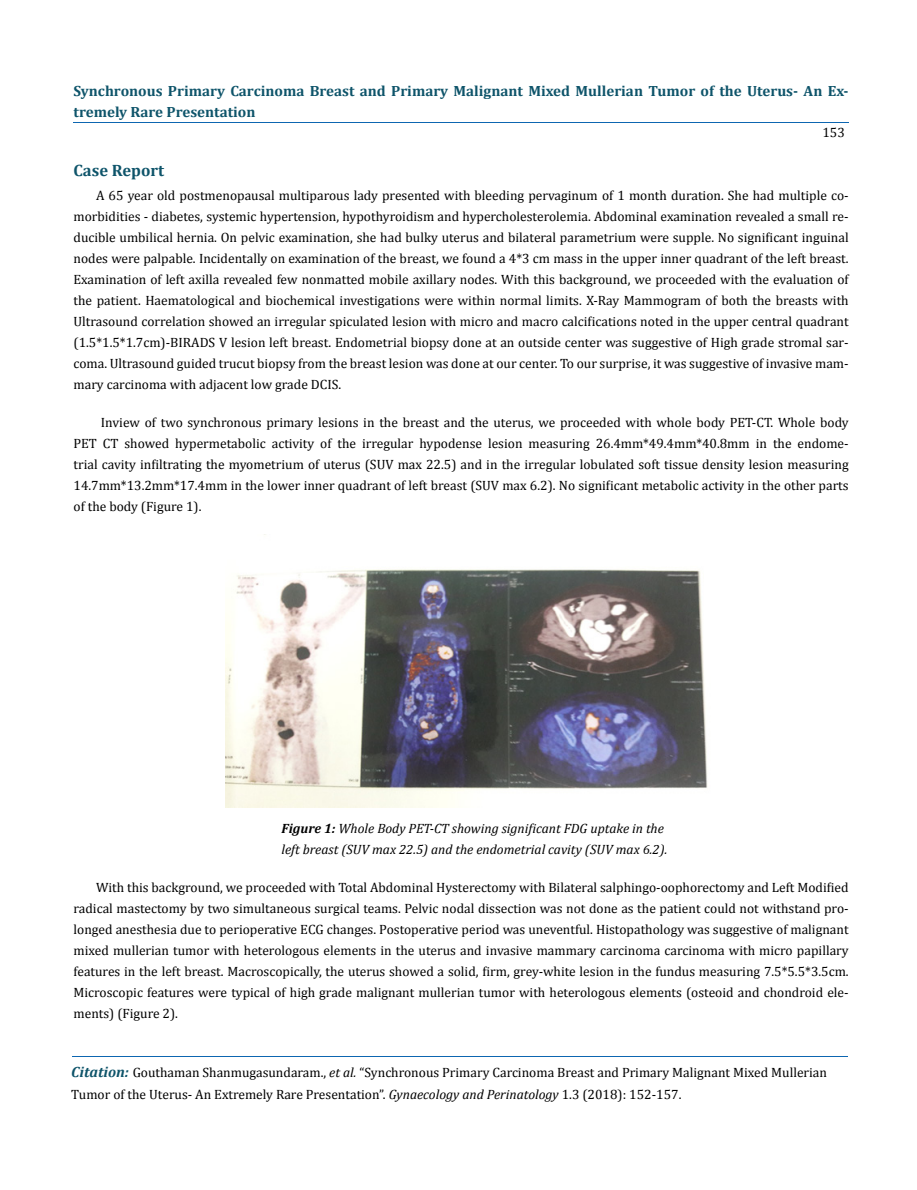
<style>
.page{position:relative;width:917px;height:1190px;background:#fff}
.page>*{position:absolute;margin:0;border:0;box-sizing:border-box;transform-origin:0 0}
.t1{font:700 16.5px "Cambria";color:#0e546a}
.t2{font:700 14.85px/21px "Cambria";color:#0e546a}
.t3{font:13.5px/21px "Cambria";color:#000;text-align:justify}
.t4{font:italic 13.5px/21px "Cambria";color:#000}
.s1{font-weight:700}
.s2{font-weight:700;font-style:italic;font-size:14.85px;color:#0e546a}
.s3{font-style:italic}
</style>
<div class="page">
<hr style="left:74px;top:123px;width:774px;height:1px;background:#0d66b1">
<hr style="left:72px;top:1056px;width:775px;height:1px;background:#0d66b1">
<img style="left:226px;top:534px;width:482px;height:273px">
<p class="t2" style="left:74px;top:80px;width:776px">Synchronous Primary Carcinoma Breast and Primary Malignant Mixed Mullerian Tumor of the Uterus- An Ex&shy;tremely Rare Presentation</p>
<p class="t3" style="left:822px;top:122px;width:24px">153</p>
<p class="t1" style="left:74px;top:160px;width:92px">Case Report</p>
<p class="t3" style="left:73px;top:185px;width:776px;text-indent:23px">A 65 year old postmenopausal multiparous lady presented with bleeding pervaginum of 1 month duration. She had multiple co&shy;morbidities - diabetes, systemic hypertension, hypothyroidism and hypercholesterolemia. Abdominal examination revealed a small re&shy;ducible umbilical hernia. On pelvic examination, she had bulky uterus and bilateral parametrium were supple. No significant inguinal nodes were palpable. Incidentally on examination of the breast, we found a 4*3 cm mass in the upper inner quadrant of the left breast.<br>Examination of left axilla revealed few nonmatted mobile axillary nodes. With this background, we proceeded with the evaluation of the patient. Haematological and biochemical investigations were within normal limits. X-Ray Mammogram of both the breasts with Ultrasound correlation showed an irregular spiculated lesion with micro and macro calcifications noted in the upper central quadrant (1.5*1.5*1.7cm)-BIRADS V lesion left breast. Endometrial biopsy done at an outside center was suggestive of High grade stromal sar&shy;coma. Ultrasound guided trucut biopsy from the breast lesion was done at our center. To our surprise, it was suggestive of invasive mam&shy;mary carcinoma with adjacent low grade DCIS.</p>
<p class="t3" style="left:73px;top:411px;width:776px;text-indent:27px">Inview of two synchronous primary lesions in the breast and the uterus, we proceeded with whole body PET-CT. Whole body PET CT showed hypermetabolic activity of the irregular hypodense lesion measuring 26.4mm*49.4mm*40.8mm in the endome&shy;trial cavity infiltrating the myometrium of uterus (SUV max 22.5) and in the irregular lobulated soft tissue density lesion measuring 14.7mm*13.2mm*17.4mm in the lower inner quadrant of left breast (SUV max 6.2). No significant metabolic activity in the other parts of the body (Figure 1).</p>
<p class="t4" style="left:281px;top:817px;width:387px"><span class="s1">Figure 1:</span> Whole Body PET-CT showing significant FDG uptake in the left breast (SUV max 22.5) and the endometrial cavity (SUV max 6.2).</p>
<p class="t3" style="left:73px;top:876px;width:776px;text-indent:23px">With this background, we proceeded with Total Abdominal Hysterectomy with Bilateral salphingo-oophorectomy and Left Modified radical mastectomy by two simultaneous surgical teams. Pelvic nodal dissection was not done as the patient could not withstand pro&shy;longed anesthesia due to perioperative ECG changes. Postoperative period was uneventful. Histopathology was suggestive of malignant mixed mullerian tumor with heterologous elements in the uterus and invasive mammary carcinoma carcinoma with micro papillary features in the left breast. Macroscopically, the uterus showed a solid, firm, grey-white lesion in the fundus measuring 7.5*5.5*3.5cm.<br>Microscopic features were typical of high grade malignant mullerian tumor with heterologous elements (osteoid and chondroid ele&shy;ments) (Figure 2).</p>
<p class="t3" style="left:71px;top:1062px;width:757px"><span class="s2">Citation:</span> Gouthaman Shanmugasundaram., <span class="s3">et al.</span> “Synchronous Primary Carcinoma Breast and Primary Malignant Mixed Mullerian<br>Tumor of the Uterus- An Extremely Rare Presentation”. <span class="s3">Gynaecology and Perinatology</span> 1.3 (2018): 152-157.</p>
</div>
